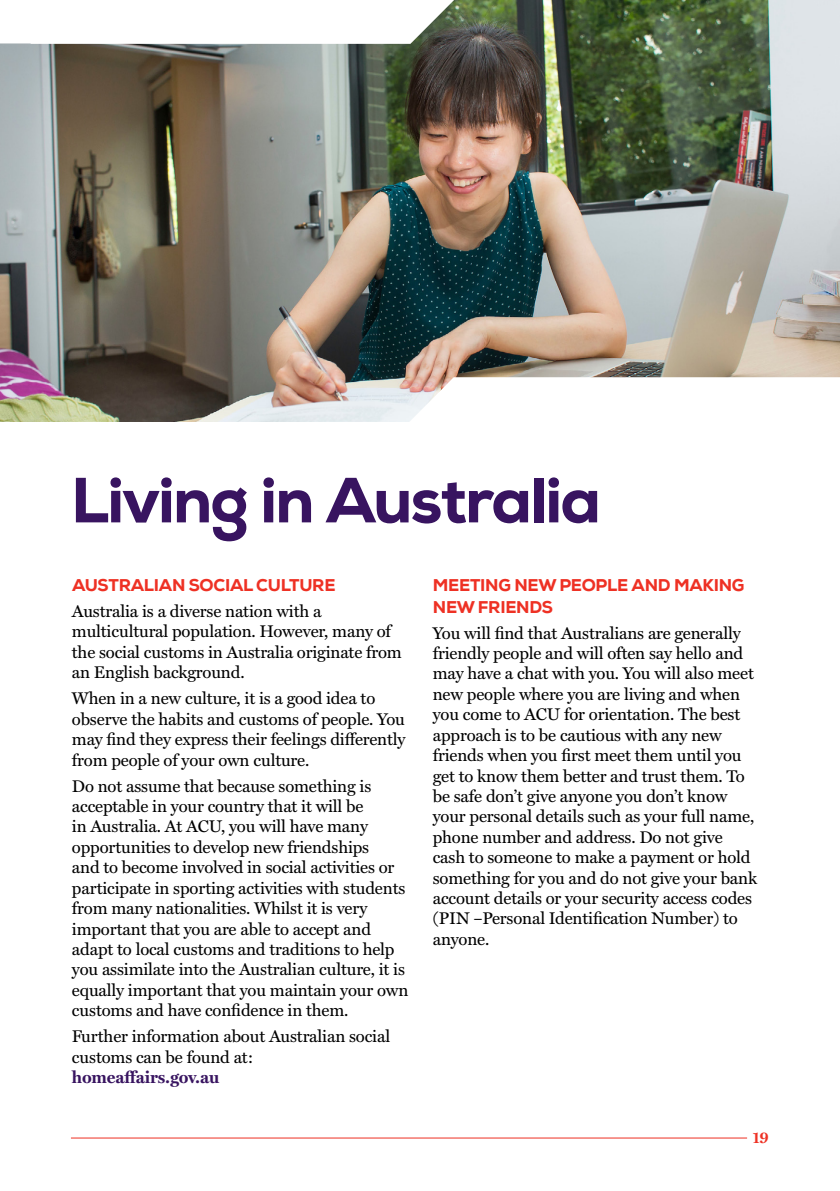
<style>
.page{position:relative;width:840px;height:1191px;background:#fff}
.page>*{position:absolute;margin:0;border:0;box-sizing:border-box;transform-origin:0 0}
.t1{font:800 63.6px "Nexa";letter-spacing:-.03em;color:#381460}
.t2{font:17px/20.4px "Miller Text";letter-spacing:-.01em;color:#000}
.t3{font:800 17px/21.6px "Nexa";letter-spacing:-.015em;color:#ee3124}
.t4{font:700 17px "Miller Text";letter-spacing:-.01em;color:#381460}
.t5{font:700 15px "Miller Text";color:#ee3124}
</style>
<div class="page">
<hr style="left:71px;top:1137px;width:675px;height:1px;background:#ee3124">
<img style="left:0;top:0;width:839px;height:421px">
<svg style="left:400px;top:377px;width:439px;height:45px"></svg>
<svg style="left:0;top:0;width:454px;height:44px"></svg>
<h1 class="t1" style="left:71px;top:460px;width:531px">Living in Australia</h1>
<p class="t3" style="left:72px;top:574px;width:265px">AUSTRALIAN SOCIAL CULTURE</p>
<p class="t2" style="left:72px;top:600px;width:331px">Australia is a diverse nation with a multicultural population. However, many of the social customs in Australia originate from an English background.</p>
<p class="t2" style="left:72px;top:687px;width:335px">When in a new culture, it is a good idea to observe the habits and customs of people. You may find they express their feelings differently from people of your own culture.</p>
<p class="t2" style="left:72px;top:774px;width:338px">Do not assume that because something is acceptable in your country that it will be<br>in Australia. At ACU, you will have many opportunities to develop new friendships<br>and to become involved in social activities or participate in sporting activities with students from many nationalities. Whilst it is very important that you are able to accept and adapt to local customs and traditions to help you assimilate into the Australian culture, it is equally important that you maintain your own customs and have confidence in them.</p>
<p class="t2" style="left:72px;top:1025px;width:319px">Further information about Australian social customs can be found at:</p>
<p class="t4" style="left:72px;top:1063px;width:149px">homeaffairs.gov.au</p>
<p class="t3" style="left:432px;top:574px;width:313px">MEETING NEW PEOPLE AND MAKING<br>NEW FRIENDS</p>
<p class="t2" style="left:432px;top:621px;width:326px">You will find that Australians are generally friendly people and will often say hello and may have a chat with you. You will also meet new people where you are living and when you come to ACU for orientation. The best approach is to be cautious with any new friends when you first meet them until you get to know them better and trust them. To be safe don’t give anyone you don’t know your personal details such as your full name, phone number and address. Do not give cash to someone to make a payment or hold something for you and do not give your bank account details or your security access codes (PIN –Personal Identification Number) to anyone.</p>
<p class="t5" style="left:752px;top:1125px;width:18px">19</p>
</div>
